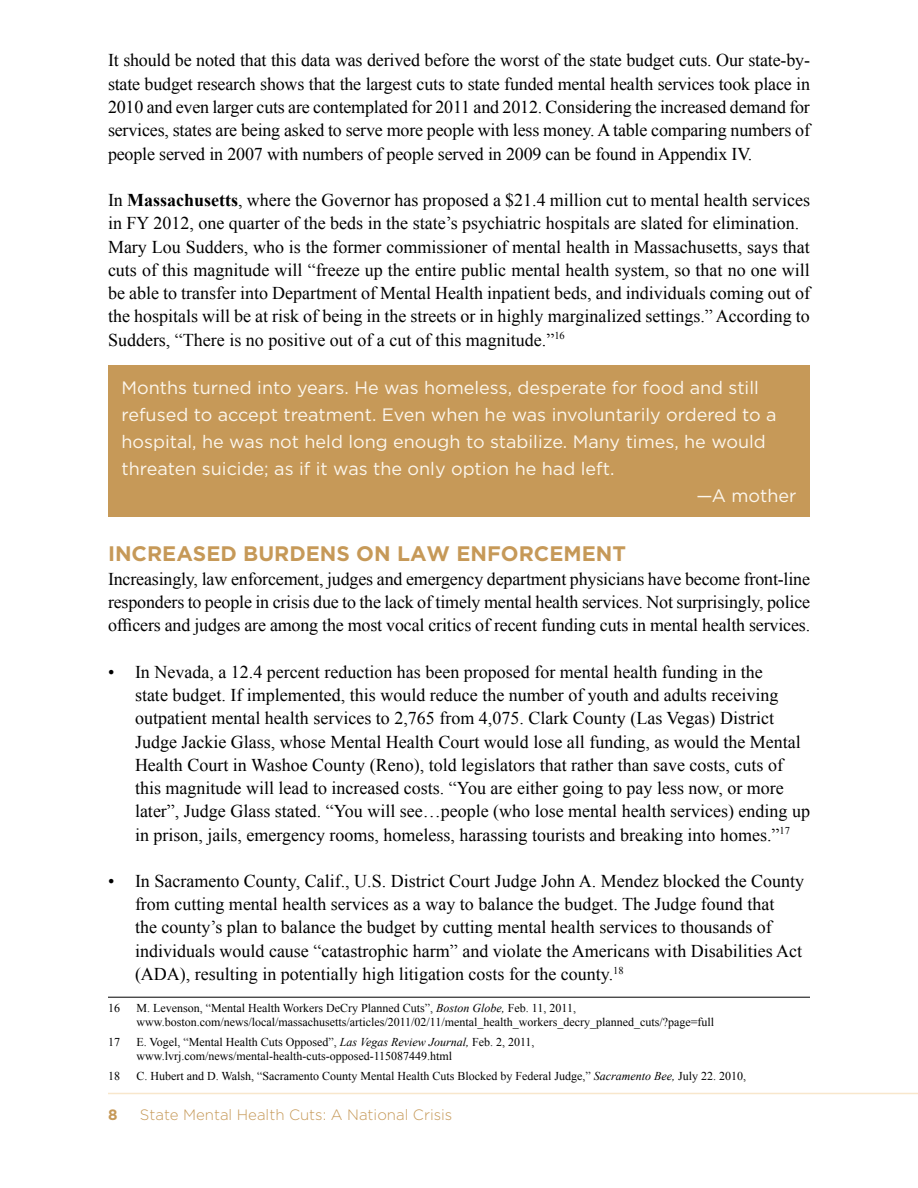
<style>
.page{position:relative;width:918px;height:1188px;background:#fff}
.page>*{position:absolute;margin:0;border:0;box-sizing:border-box;transform-origin:0 0}
.t1{font:700 21px "Gotham";color:#c69958}
.t2{font:18px/23.2px "Times New Roman";color:#000}
.t3{font:18px "Gotham";color:#fcf6ec}
.t4{font:300 15px "Gotham";color:#c69958}
.t5{font:700 15px "Gotham";color:#c69958}
.t6{font:12px/14.4px "Times New Roman";color:#000}
.s1{font-weight:700}
.s2{font-style:italic}
</style>
<div class="page">
<hr style="left:108px;top:1093px;width:810px;height:1px;background:#f8e7cc">
<hr style="left:108px;top:997px;width:702px;height:1px;background:#000">
<div style="left:108px;top:366px;width:702px;height:151px;background:#c69958"></div>
<p class="t2" style="left:108px;top:49px;width:704px;text-align:justify">It should be noted that this data was derived before the worst of the state budget cuts. Our state-by&shy;state budget research shows that the largest cuts to state funded mental health services took place in 2010 and even larger cuts are contemplated for 2011 and 2012. Considering the increased demand for services, states are being asked to serve more people with less money. A table comparing numbers of people served in 2007 with numbers of people served in 2009 can be found in Appendix IV.</p>
<p class="t2" style="left:108px;top:188px;width:704px">In <span class="s1">Massachusetts</span>, where the Governor has proposed a $21.4 million cut to mental health services in FY 2012, one quarter of the beds in the state’s psychiatric hospitals are slated for elimination.<br>Mary Lou Sudders, who is the former commissioner of mental health in Massachusetts, says that cuts of this magnitude will “freeze up the entire public mental health system, so that no one will be able to transfer into Department of Mental Health inpatient beds, and individuals coming out of the hospitals will be at risk of being in the streets or in highly marginalized settings.” According to Sudders, “There is no positive out of a cut of this magnitude.”<sup>16</sup></p>
<p class="t3" style="left:122px;top:378px;width:639px">Months turned into years. He was homeless, desperate for food and still</p>
<p class="t3" style="left:122px;top:405px;width:657px">refused to accept treatment. Even when he was involuntarily ordered to a</p>
<p class="t3" style="left:122px;top:432px;width:646px">hospital, he was not held long enough to stabilize. Many times, he would</p>
<p class="t3" style="left:122px;top:459px;width:494px">threaten suicide; as if it was the only option he had left.</p>
<p class="t3" style="left:696px;top:486px;width:102px">—A mother</p>
<p class="t1" style="left:108px;top:542px;width:14px">INC</p>
<p class="t1" style="left:147px;top:542px;width:268px">REASED BURDENS ON LAW</p>
<p class="t1" style="left:456px;top:542px;width:15px">ENF</p>
<p class="t1" style="left:501px;top:542px;width:127px">ORCEM ENT</p>
<p class="t2" style="left:108px;top:567px;width:704px;text-align:justify">Increasingly, law enforcement, judges and emergency department physicians have become front-line responders to people in crisis due to the lack of timely mental health services. Not surprisingly, police officers and judges are among the most vocal critics of recent funding cuts in mental health services.</p>
<p class="t2" style="left:135px;top:660px;width:676px;text-indent:-27px">• In Nevada, a 12.4 percent reduction has been proposed for mental health funding in the<br>state budget. If implemented, this would reduce the number of youth and adults receiving outpatient mental health services to 2,765 from 4,075. Clark County (Las Vegas) District Judge Jackie Glass, whose Mental Health Court would lose all funding, as would the Mental Health Court in Washoe County (Reno), told legislators that rather than save costs, cuts of this magnitude will lead to increased costs. “You are either going to pay less now, or more later”, Judge Glass stated. “You will see…people (who lose mental health services) ending up in prison, jails, emergency rooms, homeless, harassing tourists and breaking into homes.”<sup>17</sup></p>
<p class="t2" style="left:135px;top:869px;width:671px;text-indent:-27px">• In Sacramento County, Calif., U.S. District Court Judge John A. Mendez blocked the County from cutting mental health services as a way to balance the budget. The Judge found that<br>the county’s plan to balance the budget by cutting mental health services to thousands of individuals would cause “catastrophic harm” and violate the Americans with Disabilities Act (ADA), resulting in potentially high litigation costs for the county.<sup>18</sup></p>
<p class="t6" style="left:108px;top:1000px;width:13px">16</p>
<p class="t6" style="left:136px;top:1000px;width:579px">M. Levenson, “Mental Health Workers DeCry Planned Cuts”, <span class="s2">Boston Globe,</span> Feb. 11, 2011, www.boston.com/news/local/massachusetts/articles/2011/02/11/mental_health_workers_decry_planned_cuts/?page=full</p>
<p class="t6" style="left:108px;top:1034px;width:13px">17</p>
<p class="t6" style="left:136px;top:1034px;width:400px">E. Vogel, “Mental Health Cuts Opposed”, <span class="s2">Las Vegas Review Journal,</span> Feb. 2, 2011, www.lvrj.com/news/mental-health-cuts-opposed-115087449.html</p>
<p class="t6" style="left:108px;top:1069px;width:13px">18</p>
<p class="t6" style="left:136px;top:1069px;width:611px">C. Hubert and D. Walsh, “Sacramento County Mental Health Cuts Blocked by Federal Judge,” <span class="s2">Sacramento Bee,</span> July 22. 2010,</p>
<p class="t5" style="left:108px;top:1106px;width:11px">8</p>
<p class="t4" style="left:140px;top:1106px;width:314px">State Mental Health Cuts: A National Crisis</p>
</div>
